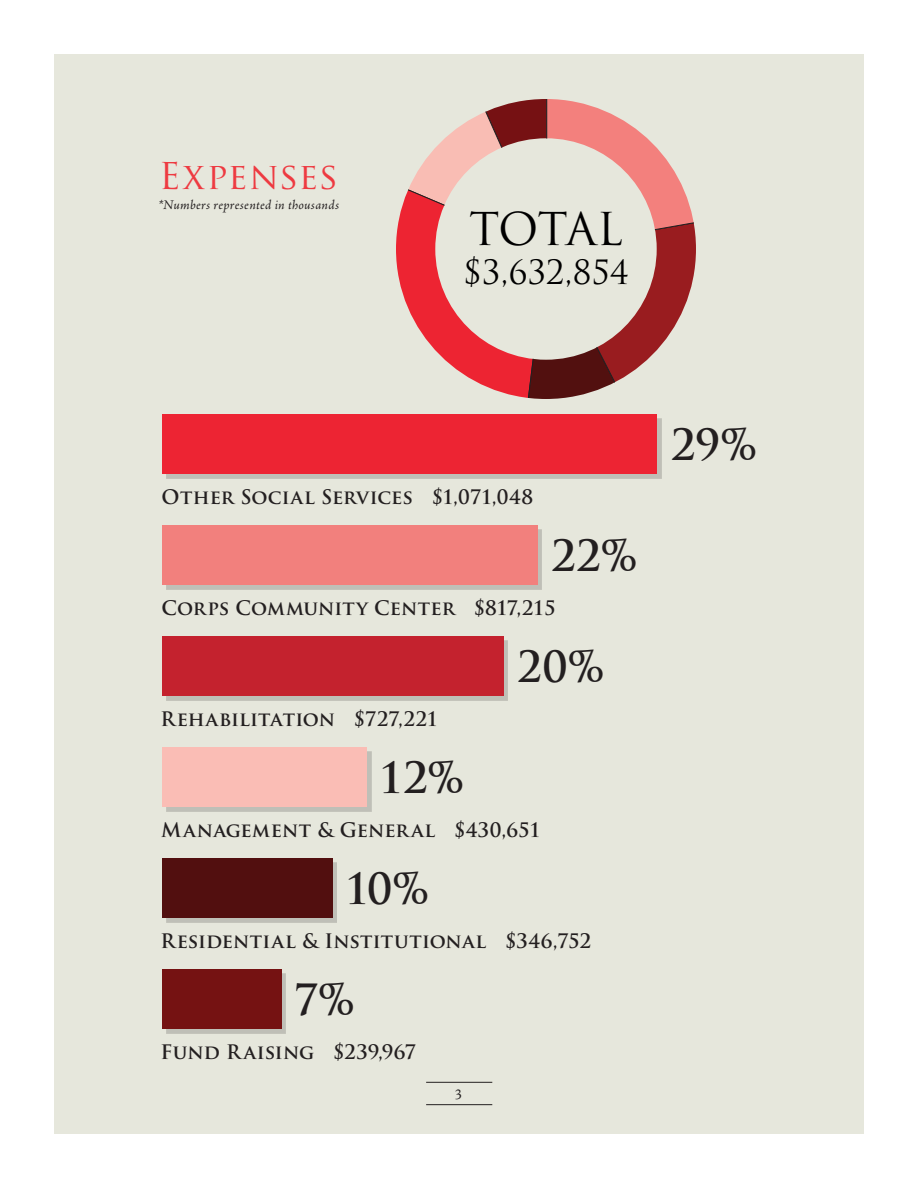
<style>
.page{position:relative;width:918px;height:1188px;background:#fff}
.page>*{position:absolute;margin:0;border:0;box-sizing:border-box;transform-origin:0 0}
.t1{font:44.1px "Trajan Pro";letter-spacing:-.03em;color:#000}
.Total_Subhead{font:700 42px "Trajan Pro";letter-spacing:-.01em;color:#231f20}
.t2{font:36px "Trajan Pro";letter-spacing:.025em;color:#ee3a41}
.t3{font:32.7px "Trajan Pro";color:#000}
.Total_Subhead-2{font:700 19.5px "Trajan Pro";letter-spacing:.005em;color:#231f20}
.t4{font:15px "Adobe Jenson Pro";color:#231f20}
.Finances_Chart_Body{font:italic 13.5px "Adobe Jenson Pro";letter-spacing:.02em;color:#231f20}
</style>
<div class="page">
<div style="left:54px;top:54px;width:810px;height:1080px;background:#e6e7dc"></div>
<div style="left:166px;top:418px;width:496px;height:61px;background:#bfbfb7"></div>
<div style="left:162px;top:414px;width:495px;height:60px;background:#ed2433"></div>
<div style="left:166px;top:530px;width:376px;height:60px;background:#bfbfb7"></div>
<div style="left:162px;top:525px;width:376px;height:60px;background:#f2807d"></div>
<svg style="left:396px;top:99px;width:300px;height:300px"></svg>
<div style="left:166px;top:641px;width:342px;height:60px;background:#bfbfb7"></div>
<div style="left:162px;top:636px;width:341px;height:60px;background:#c4222e"></div>
<div style="left:166px;top:863px;width:171px;height:60px;background:#bfbfb7"></div>
<div style="left:162px;top:858px;width:171px;height:60px;background:#520f0f"></div>
<div style="left:166px;top:752px;width:205px;height:60px;background:#bfbfb7"></div>
<div style="left:162px;top:747px;width:205px;height:60px;background:#fabdb5"></div>
<div style="left:166px;top:974px;width:120px;height:60px;background:#231f20;opacity:.2"></div>
<div style="left:162px;top:969px;width:119px;height:60px;background:#751212"></div>
<hr style="left:426px;top:1082px;width:66px;height:1px;background:#231f20">
<hr style="left:426px;top:1104px;width:66px;height:1px;background:#231f20">
<p class="t2" style="left:159px;top:153px;width:181px">Expenses</p>
<p class="Finances_Chart_Body" style="left:158px;top:197px;width:182px">*Numbers represented in thousands</p>
<p class="t1" style="left:469px;top:201px;width:155px">TOTAL</p>
<p class="t3" style="left:463px;top:251px;width:167px">$3,632,854</p>
<p class="Total_Subhead-2" style="left:162px;top:484px;width:373px">Other Social Services $1,071,048</p>
<p class="Total_Subhead" style="left:551px;top:529px;width:88px">22%</p>
<p class="Total_Subhead-2" style="left:162px;top:595px;width:396px">Corps Community Center $817,215</p>
<p class="Total_Subhead-2" style="left:161px;top:707px;width:279px">Rehabilitation $727,221</p>
<p class="Total_Subhead" style="left:517px;top:641px;width:89px">20%</p>
<p class="Total_Subhead" style="left:379px;top:752px;width:87px">12%</p>
<p class="Total_Subhead-2" style="left:161px;top:818px;width:381px">Management &amp; General $430,651</p>
<p class="Total_Subhead" style="left:344px;top:863px;width:86px">10%</p>
<p class="Total_Subhead-2" style="left:161px;top:929px;width:432px">Residential &amp; Institutional $346,752</p>
<p class="Total_Subhead" style="left:294px;top:974px;width:63px">7%</p>
<p class="Total_Subhead-2" style="left:161px;top:1040px;width:257px">Fund Raising $239,967</p>
<p class="t4" style="left:455px;top:1086px;width:9px">3</p>
<p class="Total_Subhead" style="left:670px;top:418px;width:88px">29%</p>
</div>
